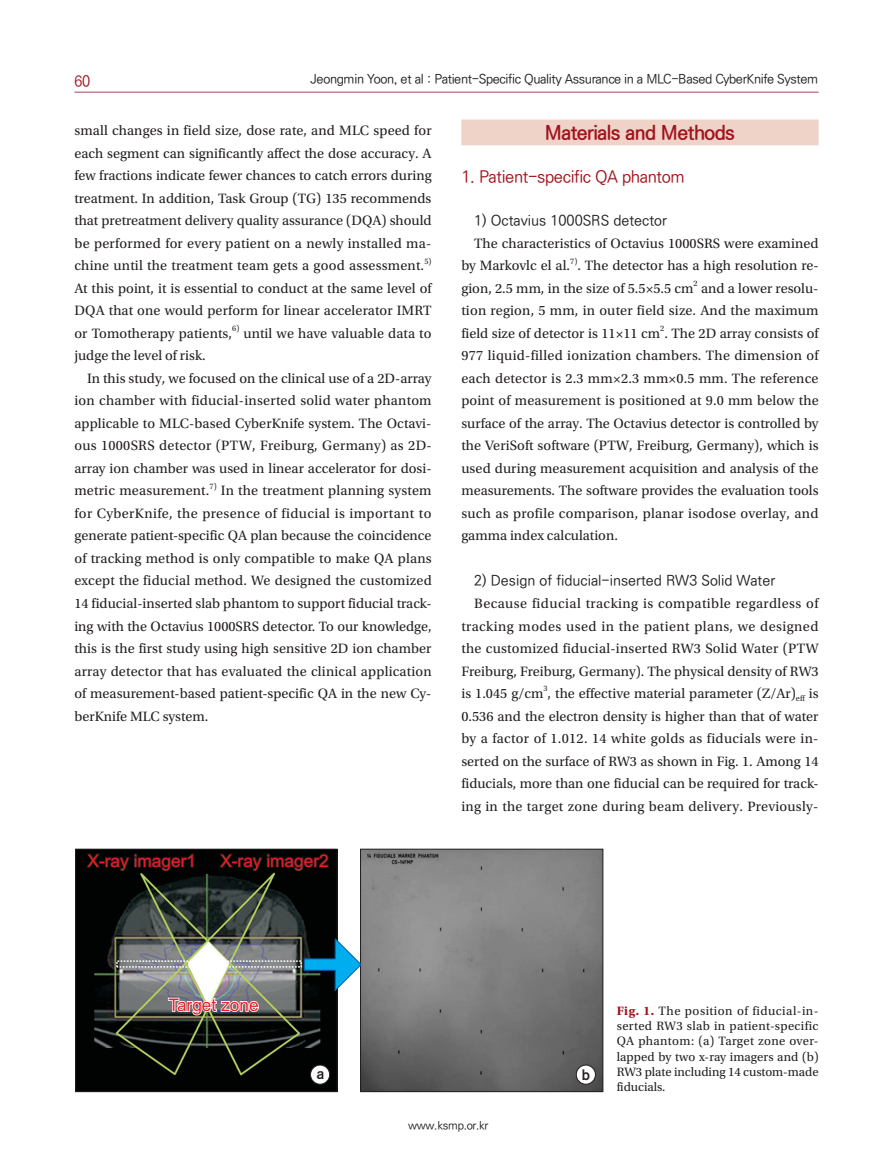
<style>
.page{position:relative;width:893px;height:1170px;background:#fff}
.page>*{position:absolute;margin:0;border:0;box-sizing:border-box;transform-origin:0 0}
.t1{font:700 19.5px "Ko Pub Dotum";letter-spacing:-.025em;color:#a1131d}
.t2{font:17.25px "Arial";color:#ee1d23}
.t3{font:500 16.5px "Ko Pub Dotum";letter-spacing:-.025em;color:#a1131d}
.t4{font:500 15px "Ko Pub Dotum";color:#a1131d;scale:.95 1}
.t5{font:15px "Gothic 725 BT Bold A";color:#231f20}
.t6{font:14.25px/22.5px "Utopia Std";letter-spacing:.005em;color:#231f20;text-align:justify}
.t7{font:14.25px "Utopia Std";letter-spacing:.03em;color:#231f20}
.t8{font:500 14.25px "Ko Pub Dotum";color:#231f20}
.t9{font:12.75px/15.3px "Utopia Std";letter-spacing:.02em;color:#231f20}
.t10{font:500 12.75px "Ko Pub Dotum";letter-spacing:-.03em;color:#231f20}
.t11{font:500 11.25px "Ko Pub Dotum";letter-spacing:-.03em;color:#231f20}
.t12{font:8.25px "Utopia Std";color:#231f20}
.s1{font-weight:700;color:#a1131d}
</style>
<div class="page">
<hr style="left:74px;top:92px;width:745px;height:1px;background:#ad4353">
<div style="left:461px;top:119px;width:358px;height:26px;background:#efd3c8"></div>
<img style="left:77px;top:850px;width:258px;height:239px">
<img style="left:362px;top:850px;width:239px;height:239px">
<div style="left:360px;top:848px;width:243px;height:243px;border:1px solid #231f20"></div>
<div style="left:310px;top:1064px;width:20px;height:20px;background:#fff;border-radius:50%"></div>
<div style="left:310px;top:1064px;width:20px;height:20px;border:1px solid #231f20;border-radius:50%"></div>
<div style="left:576px;top:1064px;width:19px;height:20px;background:#fff;border-radius:50%"></div>
<div style="left:576px;top:1064px;width:20px;height:20px;border:1px solid #231f20;border-radius:50%"></div>
<div style="left:75px;top:848px;width:262px;height:243px;border:1px solid #231f20"></div>
<svg style="left:167px;top:995px;width:93px;height:26px"></svg>
<svg style="left:85px;top:851px;width:110px;height:21px;background:#0d0c0d"></svg>
<svg style="left:218px;top:851px;width:112px;height:21px;background:#0d0d0d"></svg>
<svg style="left:303px;top:937px;width:59px;height:55px"></svg>
<p class="t4" style="left:74px;top:74px;width:18px">60</p>
<p class="t10" style="left:311px;top:73px;width:509px">Jeongmin Yoon, et al：Patient-Specific Quality Assurance in a MLC-Based CyberKnife System</p>
<p class="t6" style="left:74px;top:120px;width:359px">small changes in field size, dose rate, and MLC speed for each segment can significantly affect the dose accuracy. A few fractions indicate fewer chances to catch errors during treatment. In addition, Task Group (TG) 135 recommends that pretreatment delivery quality assurance (DQA) should be performed for every patient on a newly installed ma&shy;chine until the treatment team gets a good assessment.</p>
<p class="t12" style="left:424px;top:256px;width:9px">5)</p>
<p class="t6" style="left:74px;top:277px;width:359px">At this point, it is essential to conduct at the same level of DQA that one would perform for linear accelerator IMRT or Tomotherapy patients,</p>
<p class="t12" style="left:232px;top:324px;width:9px">6)</p>
<p class="t6" style="left:243px;top:322px;width:190px">until we have valuable data to</p>
<p class="t6" style="left:74px;top:345px;width:133px">judge the level of risk.</p>
<p class="t6" style="left:87px;top:367px;width:346px">In this study, we focused on the clinical use of a 2D-array</p>
<p class="t6" style="left:74px;top:390px;width:359px">ion chamber with fiducial-inserted solid water phantom</p>
<p class="t6" style="left:74px;top:412px;width:359px">applicable to MLC-based CyberKnife system. The Octavi-</p>
<p class="t6" style="left:74px;top:435px;width:359px">ous 1000SRS detector (PTW, Freiburg, Germany) as 2D-</p>
<p class="t6" style="left:74px;top:457px;width:359px">array ion chamber was used in linear accelerator for dosi-</p>
<p class="t6" style="left:74px;top:480px;width:136px">metric measurement.</p>
<p class="t12" style="left:209px;top:481px;width:9px">7)</p>
<p class="t6" style="left:74px;top:480px;width:359px;text-indent:147px">In the treatment planning system for CyberKnife, the presence of fiducial is important to generate patient-specific QA plan because the coincidence of tracking method is only compatible to make QA plans except the fiducial method. We designed the customized 14 fiducial-inserted slab phantom to support fiducial track&shy;ing with the Octavius 1000SRS detector. To our knowledge, this is the first study using high sensitive 2D ion chamber array detector that has evaluated the clinical application of measurement-based patient-specific QA in the new Cy&shy;berKnife MLC system.</p>
<p class="t2" style="left:88px;top:854px;width:110px">X-ray imager1</p>
<p class="t2" style="left:220px;top:854px;width:110px">X-ray imager2</p>
<p class="t1" style="left:545px;top:123px;width:192px">Materials and Methods</p>
<p class="t3" style="left:461px;top:168px;width:225px">1. Patient-specific QA phantom</p>
<p class="t8" style="left:474px;top:213px;width:194px">1) Octavius 1000SRS detector</p>
<p class="t6" style="left:474px;top:232px;width:346px">The characteristics of Octavius 1000SRS were examined</p>
<p class="t6" style="left:461px;top:255px;width:110px">by Markovlc el al.</p>
<p class="t12" style="left:570px;top:256px;width:9px">7)</p>
<p class="t6" style="left:461px;top:255px;width:359px;text-indent:116px">. The detector has a high resolution re&shy;gion, 2.5 mm, in the size of 5.5×5.5 cm</p>
<p class="t12" style="left:694px;top:279px;width:6px">2</p>
<p class="t6" style="left:461px;top:277px;width:359px;text-indent:240px">and a lower resolu&shy;tion region, 5 mm, in outer field size. And the maximum field size of detector is 11×11 cm . The 2D array consists of</p>
<p class="t12" style="left:660px;top:324px;width:6px">2</p>
<p class="t6" style="left:461px;top:345px;width:359px">977 liquid-filled ionization chambers. The dimension of each detector is 2.3 mm×2.3 mm×0.5 mm. The reference point of measurement is positioned at 9.0 mm below the surface of the array. The Octavius detector is controlled by the VeriSoft software (PTW, Freiburg, Germany), which is used during measurement acquisition and analysis of the measurements. The software provides the evaluation tools such as profile comparison, planar isodose overlay, and gamma index calculation.</p>
<p class="t8" style="left:474px;top:573px;width:303px">2) Design of fiducial-inserted RW3 Solid Water</p>
<p class="t7" style="left:474px;top:595px;width:346px">Because fiducial tracking is compatible regardless of</p>
<p class="t7" style="left:461px;top:618px;width:359px">tracking modes used in the patient plans, we designed</p>
<p class="t6" style="left:461px;top:637px;width:359px">the customized fiducial-inserted RW3 Solid Water (PTW</p>
<p class="t6" style="left:461px;top:660px;width:359px">Freiburg, Freiburg, Germany). The physical density of RW3</p>
<p class="t6" style="left:461px;top:682px;width:359px">is 1.045 g/cm , the effective material parameter (Z/Ar)<sub>eff</sub> is</p>
<p class="t12" style="left:544px;top:684px;width:6px">3</p>
<p class="t6" style="left:461px;top:705px;width:359px">0.536 and the electron density is higher than that of water by a factor of 1.012. 14 white golds as fiducials were in&shy;serted on the surface of RW3 as shown in Fig. 1. Among 14 fiducials, more than one fiducial can be required for track&shy;ing in the target zone during beam delivery. Previously-</p>
<p class="t2" style="left:168px;top:998px;width:92px">Target zone</p>
<p class="t5" style="left:316px;top:1064px;width:9px">a</p>
<p class="t5" style="left:582px;top:1065px;width:10px">b</p>
<p class="t11" style="left:408px;top:1120px;width:82px">www.ksmp.or.kr</p>
<p class="t9" style="left:617px;top:1003px;width:203px"><span class="s1">Fig. 1.</span> The position of fiducial-in&shy;serted RW3 slab in patient-specific<br>QA phantom: (a) Target zone over&shy;lapped by two x-ray imagers and (b)<br>RW3 plate including 14 custom-made fiducials.</p>
</div>
